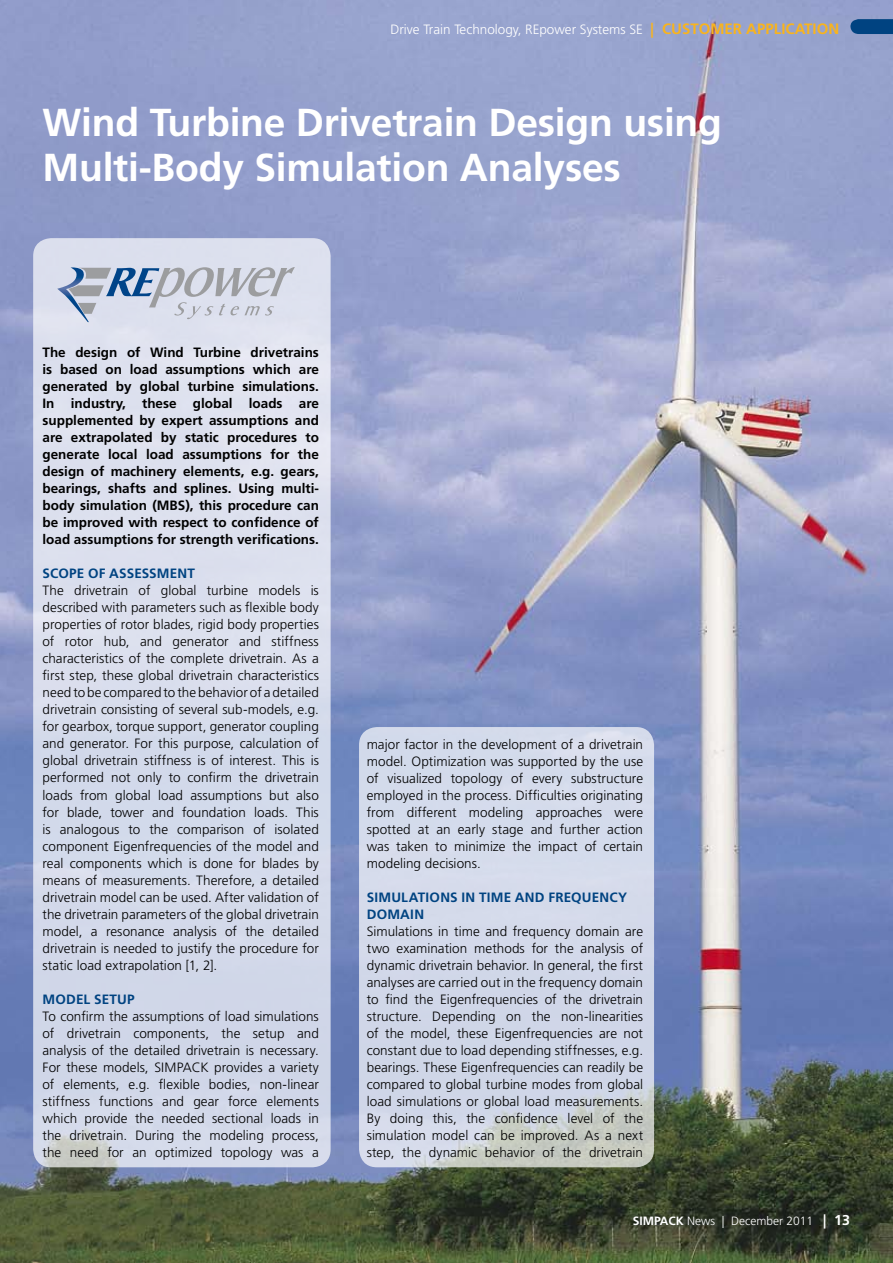
<style>
.page{position:relative;width:893px;height:1263px;background:#fff}
.page>*{position:absolute;margin:0;border:0;box-sizing:border-box;transform-origin:0 0}
.t1{font:700 39px/45px "Frutiger LT";letter-spacing:-.005em;color:#fff}
.t2{font:300 13.5px/17px "Frutiger LT";letter-spacing:.005em;color:#000;text-align:justify}
.t3{font:700 13.5px/17px "Frutiger LT";color:#000;text-align:justify}
.t4{font:700 13.5px "Frutiger LT";letter-spacing:.015em;color:#004381}
.t5{font:300 13.5px "Frutiger LT";color:#fff}
.t6{font:300 12px "Frutiger LT";color:#fff}
.s1{font-weight:700;font-size:15px;color:#f9b41d}
.s2{font-weight:700}
.s3{font-weight:700;font-size:14.25px}
</style>
<div class="page">
<img style="left:0;top:0;width:893px;height:1263px">
<svg style="left:850px;top:19px;width:43px;height:15px"></svg>
<svg style="left:359px;top:727px;width:295px;height:440px;background:#d1d8e6"></svg>
<div style="left:33px;top:238px;width:298px;height:929px;background:#d8ddec;border-radius:18px"></div>
<svg style="left:57px;top:267px;width:238px;height:55px"></svg>
<p class="t5" style="left:390px;top:22px;width:450px">Drive Train Technology, REpower Systems SE <span class="s1">| Custom er Application</span></p>
<h1 class="t1" style="left:43px;top:100px;width:681px">Wind Turbine Drivetrain Design using<br>Multi-Body Simulation Analyses</h1>
<p class="t3" style="left:43px;top:344px;width:278px">The design of Wind Turbine drivetrains is based on load assumptions which are generated by global turbine simulations.<br>In industry, these global loads are supplemented by expert assumptions and are extrapolated by static procedures to generate local load assumptions for the design of machinery elements, e.g. gears, bearings, shafts and splines. Using multi&shy;body simulation (MBS), this procedure can be improved with respect to confidence of load assumptions for strength verifications.</p>
<p class="t4" style="left:43px;top:566px;width:137px">SCOPE OF ASSESSMENT</p>
<p class="t2" style="left:43px;top:582px;width:278px">The drivetrain of global turbine models is described with parameters such as flexible body properties of rotor blades, rigid body properties of rotor hub, and generator and stiffness characteristics of the complete drivetrain. As a first step, these global drivetrain characteristics need to be compared to the behavior of a detailed drivetrain consisting of several sub-models, e.g. for gearbox, torque support, generator coupling and generator. For this purpose, calculation of global drivetrain stiffness is of interest. This is performed not only to confirm the drivetrain loads from global load assumptions but also for blade, tower and foundation loads. This is analogous to the comparison of isolated component Eigenfrequencies of the model and real components which is done for blades by means of measurements. Therefore, a detailed drivetrain model can be used. After validation of the drivetrain parameters of the global drivetrain model, a resonance analysis of the detailed drivetrain is needed to justify the procedure for static load extrapolation [1, 2].</p>
<p class="t4" style="left:43px;top:991px;width:68px">MODEL SETU</p>
<p class="t4" style="left:127px;top:991px;width:9px">P</p>
<p class="t2" style="left:43px;top:1008px;width:278px">To confirm the assumptions of load simulations of drivetrain components, the setup and analysis of the detailed drivetrain is necessary.<br>For these models, SIMPACK provides a variety of elements, e.g. flexible bodies, non-linear stiffness functions and gear force elements which provide the needed sectional loads in the drivetrain. During the modeling process, the need for an optimized topology was a</p>
<p class="t2" style="left:367px;top:735px;width:278px">major factor in the development of a drivetrain model. Optimization was supported by the use of visualized topology of every substructure employed in the process. Difficulties originating from different modeling approaches were spotted at an early stage and further action was taken to minimize the impact of certain modeling decisions.</p>
<p class="t4" style="left:367px;top:889px;width:225px">SIMULATIONS IN TIME AND FREQUEN</p>
<p class="t4" style="left:609px;top:889px;width:19px">CY</p>
<p class="t4" style="left:367px;top:906px;width:57px">DOMAIN</p>
<p class="t2" style="left:367px;top:923px;width:278px">Simulations in time and frequency domain are two examination methods for the analysis of dynamic drivetrain behavior. In general, the first analyses are carried out in the frequency domain to find the Eigenfrequencies of the drivetrain structure. Depending on the non-linearities of the model, these Eigenfrequencies are not constant due to load depending stiffnesses, e.g. bearings. These Eigenfrequencies can readily be compared to global turbine modes from global load simulations or global load measurements.<br>By doing this, the confidence level of the simulation model can be improved. As a next step, the dynamic behavior of the drivetrain</p>
<p class="t6" style="left:633px;top:1214px;width:219px"><span class="s2">SIMPACK</span> News | December 2011 <span class="s3">| 13</span></p>
</div>
